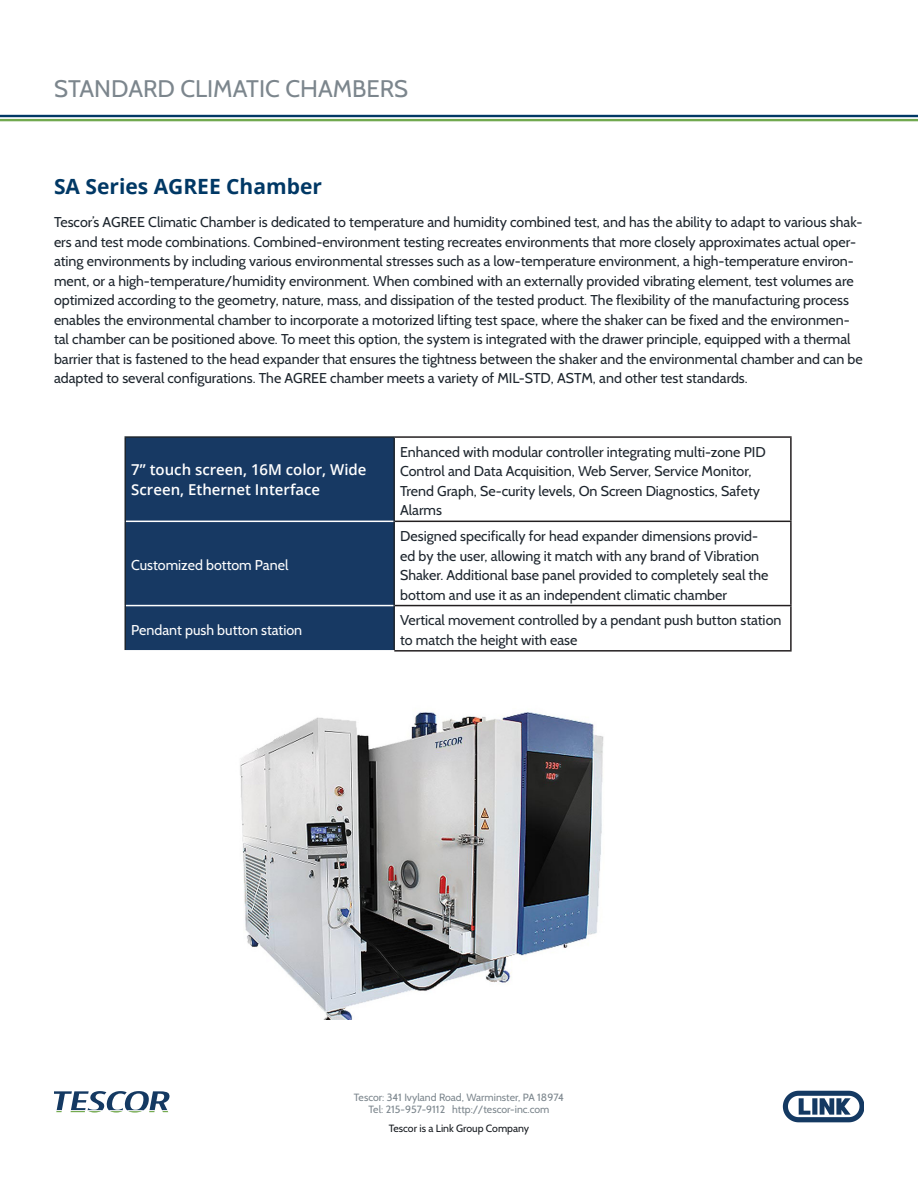
<style>
.page{position:relative;width:918px;height:1188px;background:#fff}
.page>*{position:absolute;margin:0;border:0;box-sizing:border-box;transform-origin:0 0}
.t1{font:24px "Cabin";color:#7c868d}
.t2{font:700 21px "Open Sans";color:#003865}
.t3{font:600 15px/19.5px "Open Sans";color:#fff}
.t4{font:14.25px/19.5px "Cabin";color:#1d252d}
.t5{font:14.25px "Cabin";color:#fff}
.t6{font:10.5px/12px "Cabin";color:#7c868d;text-align:center}
.t7{font:10.5px "Cabin";color:#15191e}
</style>
<div class="page">
<svg style="left:54px;top:1091px;width:116px;height:22px"></svg>
<svg style="left:783px;top:1091px;width:81px;height:31px"></svg>
<hr style="left:0;top:115px;width:918px;height:2px;background:#003865">
<hr style="left:0;top:119px;width:918px;height:2px;background:#71a94f">
<img style="left:240px;top:712px;width:364px;height:308px">
<div style="left:126px;top:438px;width:267px;height:212px;background:#173963"></div>
<hr style="left:395px;top:436px;width:397px;height:2px;background:#231f20">
<hr style="left:790px;top:438px;width:2px;height:83px;background:#231f20">
<hr style="left:395px;top:521px;width:397px;height:1px;background:#231f20">
<hr style="left:790px;top:522px;width:2px;height:83px;background:#231f20">
<hr style="left:395px;top:605px;width:397px;height:1px;background:#231f20">
<hr style="left:790px;top:606px;width:2px;height:44px;background:#231f20">
<hr style="left:394px;top:650px;width:398px;height:2px;background:#231f20">
<hr style="left:124px;top:436px;width:271px;height:2px;background:#1d252d">
<hr style="left:124px;top:438px;width:2px;height:83px;background:#1d252d">
<hr style="left:393px;top:438px;width:2px;height:83px;background:#1d252d">
<hr style="left:124px;top:521px;width:2px;height:85px;background:#1d252d">
<hr style="left:393px;top:521px;width:2px;height:85px;background:#1d252d">
<hr style="left:124px;top:606px;width:2px;height:44px;background:#1d252d">
<hr style="left:393px;top:606px;width:2px;height:44px;background:#1d252d">
<hr style="left:126px;top:521px;width:267px;height:1px;background:#fff">
<hr style="left:126px;top:605px;width:267px;height:1px;background:#fff">
<h1 class="t1" style="left:54px;top:74px;width:356px">STANDARD CLIMATIC CHAMBERS</h1>
<h2 class="t2" style="left:54px;top:172px;width:270px">SA Series AGREE Chamber</h2>
<p class="t4" style="left:54px;top:212px;width:810px">Tescor’s AGREE Climatic Chamber is dedicated to temperature and humidity combined test, and has the ability to adapt to various shak&shy;ers and test mode combinations. Combined-environment testing recreates environments that more closely approximates actual oper&shy;ating environments by including various environmental stresses such as a low-temperature environment, a high-temperature environ&shy;ment, or a high-temperature/humidity environment. When combined with an externally provided vibrating element, test volumes are optimized according to the geometry, nature, mass, and dissipation of the tested product. The flexibility of the manufacturing process enables the environmental chamber to incorporate a motorized lifting test space, where the shaker can be fixed and the environmen&shy;tal chamber can be positioned above. To meet this option, the system is integrated with the drawer principle, equipped with a thermal barrier that is fastened to the head expander that ensures the tightness between the shaker and the environmental chamber and can be adapted to several configurations. The AGREE chamber meets a variety of MIL-STD, ASTM, and other test standards.</p>
<p class="t3" style="left:131px;top:460px;width:237px">7” touch screen, 16M color, Wide<br>Screen, Ethernet Interface</p>
<p class="t5" style="left:131px;top:557px;width:159px">Customized bottom Panel</p>
<p class="t4" style="left:400px;top:442px;width:367px">Enhanced with modular controller integrating multi-zone PID Control and Data Acquisition, Web Server, Service Monitor, Trend Graph, Se-curity levels, On Screen Diagnostics, Safety Alarms</p>
<p class="t4" style="left:400px;top:526px;width:370px">Designed specifically for head expander dimensions provid&shy;ed by the user, allowing it match with any brand of Vibration Shaker. Additional base panel provided to completely seal the bottom and use it as an independent climatic chamber</p>
<p class="t5" style="left:131px;top:621px;width:173px">Pendant push button station</p>
<p class="t4" style="left:400px;top:610px;width:383px">Vertical movement controlled by a pendant push button station to match the height with ease</p>
<p class="t6" style="left:354px;top:1091px;width:212px">Tescor: 341 Ivyland Road, Warminster, PA 18974<br>Tel: 215-957-9112 http://tescor-inc.com</p>
<p class="t7" style="left:389px;top:1121px;width:142px">Tescor is a Link Group Company</p>
</div>
